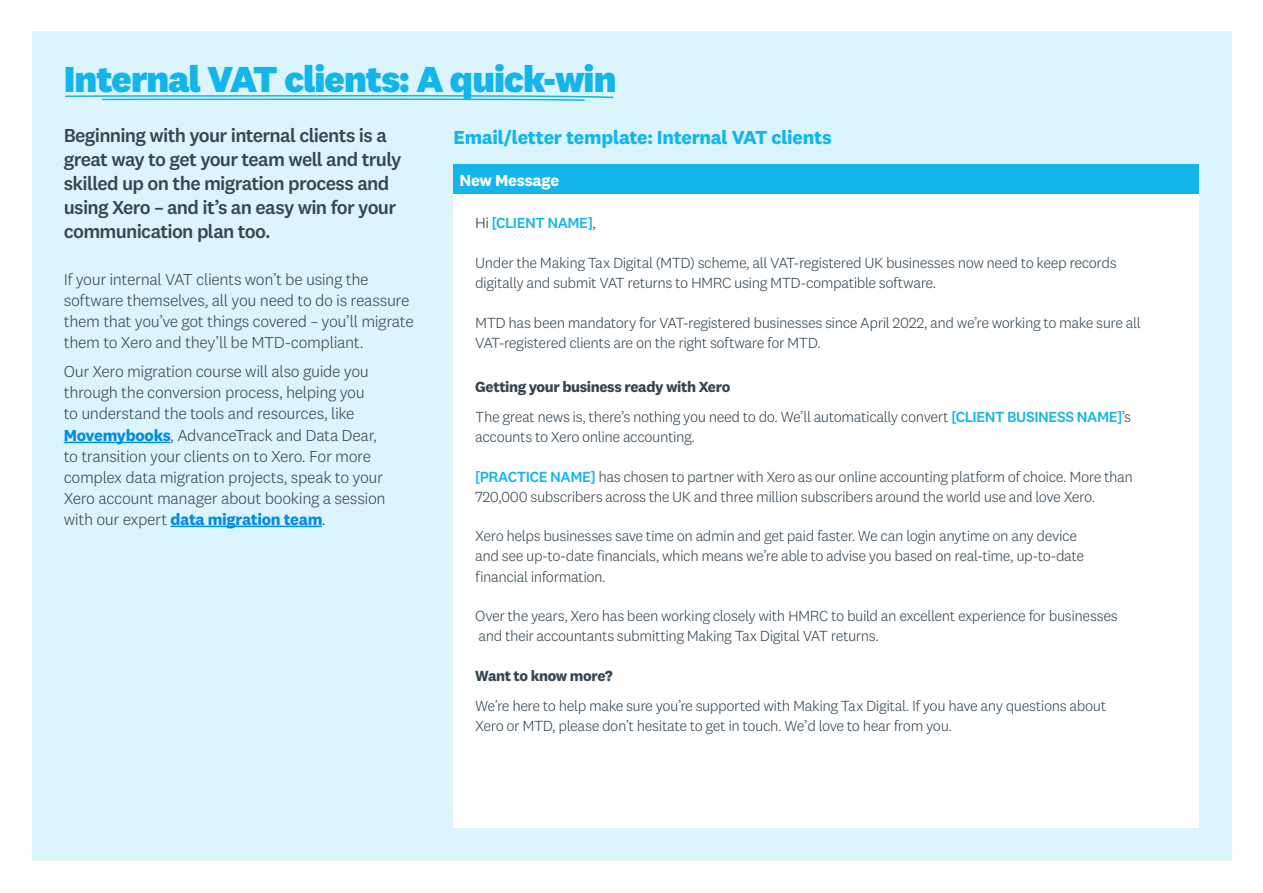
<style>
.page{position:relative;width:1263px;height:893px;background:#fff}
.page>*{position:absolute;margin:0;border:0;box-sizing:border-box;transform-origin:0 0}
.t1{font:800 37.5px "National 2";letter-spacing:-.025em;color:#13b5ea}
.t2{font:500 19.5px/24px "National 2";letter-spacing:-.035em;color:#354653}
.t3{font:700 19.5px "National 2";letter-spacing:-.015em;color:#13b5ea}
.t4{font:300 16.5px/21px "National 2";letter-spacing:-.025em;color:#354653}
.t5{font:700 16.5px "National 2";letter-spacing:-.015em;color:#fff}
.t6{font:300 15.15px/20.2px "National 2";letter-spacing:-.03em;color:#354653}
.t7{font:500 15.15px "National 2";letter-spacing:-.03em;color:#13b5ea}
.t8{font:700 15.15px "National 2";letter-spacing:-.025em;color:#354653}
.s1{font-weight:700;color:#028dde}
.s2{font-weight:300;color:#1e3240}
.s3{font-weight:700}
.s4{font-weight:500;color:#13b5ea}
</style>
<div class="page">
<div style="left:32px;top:32px;width:1199px;height:829px;background:#dcf4fc"></div>
<hr style="left:64px;top:442px;width:106px;height:1px;background:#028dde">
<hr style="left:171px;top:526px;width:151px;height:1px;background:#028dde">
<div style="left:454px;top:164px;width:745px;height:30px;background:#13b5ea"></div>
<div style="left:454px;top:194px;width:745px;height:634px;background:#fff"></div>
<svg style="left:65px;top:94px;width:549px;height:7px"></svg>
<h1 class="t1" style="left:64px;top:56px;width:554px">Internal VAT clients: A quick-win</h1>
<p class="t2" style="left:64px;top:124px;width:339px">Beginning with your internal clients is a great way to get your team well and truly skilled up on the migration process and using Xero – and it’s an easy win for your communication plan too.</p>
<p class="t4" style="left:64px;top:269px;width:351px">If your internal VAT clients won’t be using the software themselves, all you need to do is reassure them that you’ve got things covered – you’ll migrate them to Xero and they’ll be MTD-compliant.</p>
<p class="t4" style="left:64px;top:361px;width:323px">Our Xero migration course will also guide you through the conversion process, helping you<br>to understand the tools and resources, like <span class="s1">Movemybooks</span>, AdvanceTrack and Data Dear, to transition your clients on to Xero. For more complex data migration projects, speak to your Xero account manager about booking a session with our expert <span class="s1">data migration team</span>.</p>
<p class="t3" style="left:454px;top:125px;width:380px">Email/letter template: Internal VAT clients</p>
<p class="t5" style="left:460px;top:170px;width:101px">New Message</p>
<p class="t7" style="left:475px;top:214px;width:122px"><span class="s2">Hi</span> [CLIENT NAME]<span class="s2">,</span></p>
<p class="t6" style="left:475px;top:252px;width:643px">Under the Making Tax Digital (MTD) scheme, all VAT-registered UK businesses now need to keep records digitally and submit VAT returns to HMRC using MTD-compatible software.</p>
<p class="t6" style="left:475px;top:312px;width:667px">MTD has been mandatory for VAT-registered businesses since April 2022, and we’re working to make sure all<br>VAT-registered clients are on the right software for MTD.</p>
<p class="t6" style="left:475px;top:372px;width:657px;line-height:29.8px"><span class="s3">Getting your business ready with Xero<br></span>The great news is, there’s nothing you need to do. We’ll automatically convert <span class="s4">[CLIENT BUSINESS NAME]</span>’s</p>
<p class="t6" style="left:475px;top:427px;width:221px">accounts to Xero online accounting.</p>
<p class="t6" style="left:475px;top:466px;width:659px"><span class="s4">[PRACTICE NAME]</span> has chosen to partner with Xero as our online accounting platform of choice. More than<br>720,000 subscribers across the UK and three million subscribers around the world use and love Xero.</p>
<p class="t6" style="left:475px;top:526px;width:610px">Xero helps businesses save time on admin and get paid faster. We can login anytime on any device and see up-to-date financials, which means we’re able to advise you based on real-time, up-to-date financial information.</p>
<p class="t6" style="left:475px;top:606px;width:644px">Over the years, Xero has been working closely with HMRC to build an excellent experience for businesses and their accountants submitting Making Tax Digital VAT returns.</p>
<p class="t8" style="left:475px;top:666px;width:139px">Want to know more?</p>
<p class="t6" style="left:475px;top:695px;width:633px">We’re here to help make sure you’re supported with Making Tax Digital. If you have any questions about<br>Xero or MTD, please don’t hesitate to get in touch. We’d love to hear from you.</p>
</div>
